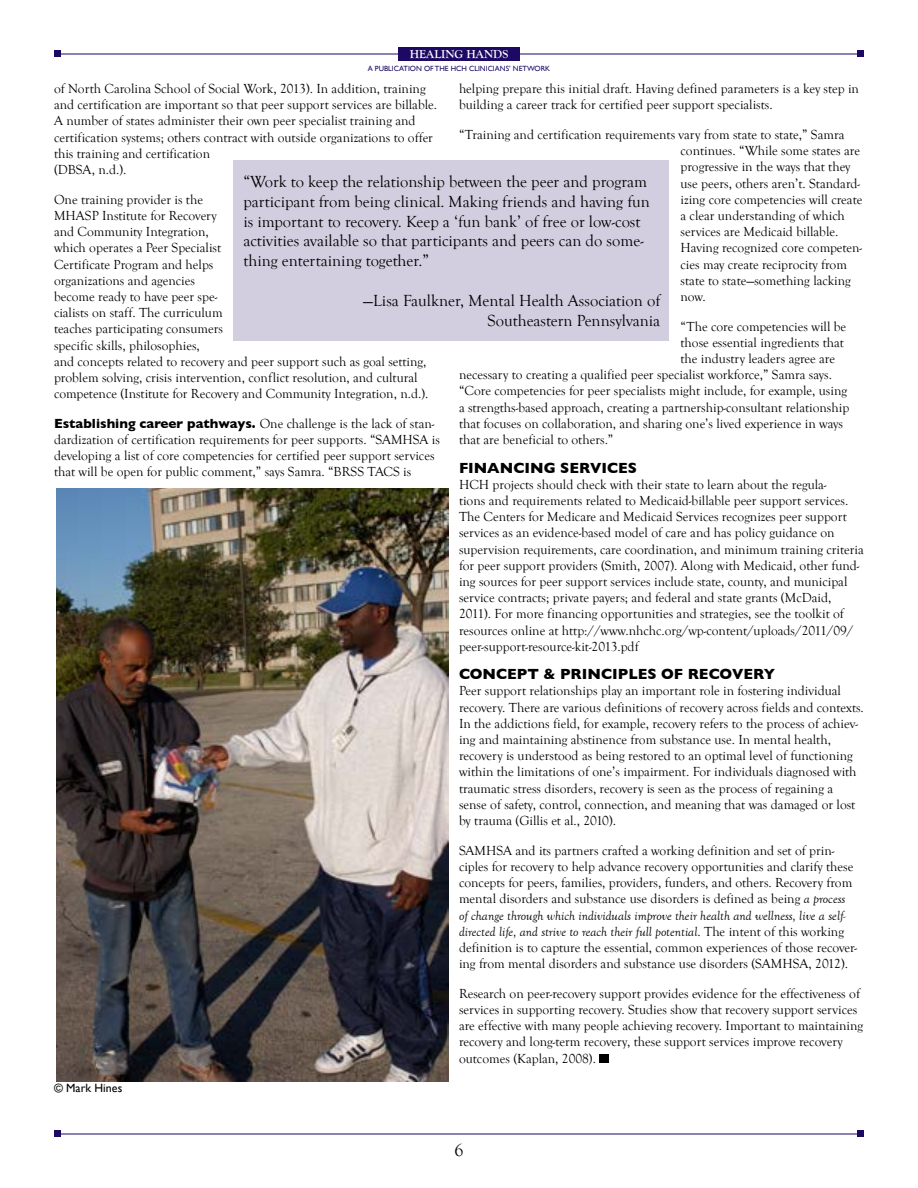
<style>
.page{position:relative;width:918px;height:1188px;background:#fff}
.page>*{position:absolute;margin:0;border:0;box-sizing:border-box;transform-origin:0 0}
.t1{font:18px "Goudy Old Style T";color:#000}
.t2{font:16.5px/19.8px "Goudy Old Style T";color:#000}
.t3{font:700 15px "Gill Sans";color:#000}
.t4{font:13.5px/16.2px "Goudy Old Style T";color:#000}
.t5{font:700 12px "Goudy Old Style T";color:#fff}
.t6{font:12px "Gill Sans";color:#000}
.t7{font:7.5px "Gill Sans";color:#1d0964}
.s1{font-family:"Gill Sans";font-weight:700}
.s2{font-style:italic}
</style>
<div class="page">
<hr style="left:54px;top:54px;width:810px;height:1px;background:#1d0964">
<div style="left:54px;top:51px;width:7px;height:6px;background:#1d0964"></div>
<div style="left:857px;top:51px;width:7px;height:6px;background:#1d0964"></div>
<hr style="left:54px;top:1134px;width:810px;height:1px;background:#1d0964">
<div style="left:54px;top:1131px;width:7px;height:6px;background:#1d0964"></div>
<div style="left:857px;top:1131px;width:7px;height:6px;background:#1d0964"></div>
<div style="left:398px;top:47px;width:122px;height:14px;background:#1d0964"></div>
<div style="left:233px;top:161px;width:436px;height:180px;background:#d2cee0"></div>
<img style="left:56px;top:488px;width:392px;height:593px">
<div style="left:600px;top:1054px;width:9px;height:9px;background:#000"></div>
<p class="t5" style="left:410px;top:47px;width:100px">HEALING HANDS</p>
<p class="t7" style="left:368px;top:64px;width:184px">A PUBLICATION OF THE HCH CLINICIANS’ NETWORK</p>
<p class="t4" style="left:54px;top:81px;width:385px">of North Carolina School of Social Work, 2013). In addition, training and certification are important so that peer support services are billable.<br>A number of states administer their own peer specialist training and certification systems; others contract with outside organizations to offer this training and certification<br>(DBSA, n.d.).</p>
<p class="t4" style="left:54px;top:192px;width:376px">One training provider is the<br>MHASP Institute for Recovery<br>and Community Integration,<br>which operates a Peer Specialist<br>Certificate Program and helps<br>organizations and agencies<br>become ready to have peer spe-<br>cialists on staff. The curriculum<br>teaches participating consumers<br>specific skills, philosophies,<br>and concepts related to recovery and peer support such as goal setting, problem solving, crisis intervention, conflict resolution, and cultural competence (Institute for Recovery and Community Integration, n.d.).</p>
<p class="t4" style="left:54px;top:416px;width:388px"><span class="s1">ESTABLISHING CAREER PATHWAYS.</span> One challenge is the lack of stan&shy;dardization of certification requirements for peer supports. “SAMHSA is developing a list of core competencies for certified peer support services that will be open for public comment,” says Samra. “BRSS TACS is</p>
<p class="t4" style="left:459px;top:81px;width:402px">helping prepare this initial draft. Having defined parameters is a key step in building a career track for certified peer support specialists.</p>
<p class="t4" style="left:681px;top:127px;width:183px;text-indent:-222px">“Training and certification requirements vary from state to state,” Samra continues. “While some states are progressive in the ways that they use peers, others aren’t. Standard&shy;izing core competencies will create a clear understanding of which services are Medicaid billable.<br>Having recognized core competen&shy;cies may create reciprocity from state to state—something lacking now.</p>
<p class="t4" style="left:681px;top:318px;width:167px">“The core competencies will be</p>
<p class="t4" style="left:681px;top:335px;width:165px">those essential ingredients that</p>
<p class="t4" style="left:681px;top:351px;width:156px">the industry leaders agree are</p>
<p class="t4" style="left:459px;top:367px;width:375px">necessary to creating a qualified peer specialist workforce,” Samra says.</p>
<p class="t4" style="left:459px;top:383px;width:390px">“Core competencies for peer specialists might include, for example, using</p>
<p class="t4" style="left:459px;top:399px;width:392px">a strengths-based approach, creating a partnership-consultant relationship</p>
<p class="t4" style="left:459px;top:416px;width:386px">that focuses on collaboration, and sharing one’s lived experience in ways</p>
<p class="t4" style="left:459px;top:432px;width:156px">that are beneficial to others.”</p>
<p class="t3" style="left:459px;top:459px;width:178px">FINANCING SERVICES</p>
<p class="t4" style="left:459px;top:477px;width:406px">HCH projects should check with their state to learn about the regula-<br>tions and requirements related to Medicaid-billable peer support services.<br>The Centers for Medicare and Medicaid Services recognizes peer support services as an evidence-based model of care and has policy guidance on supervision requirements, care coordination, and minimum training criteria for peer support providers (Smith, 2007). Along with Medicaid, other fund&shy;ing sources for peer support services include state, county, and municipal service contracts; private payers; and federal and state grants (McDaid, 2011). For more financing opportunities and strategies, see the toolkit of resources online at http://www.nhchc.org/wp-content/uploads/2011/09/ peer-support-resource-kit-2013.pdf</p>
<p class="t3" style="left:459px;top:665px;width:315px">CONCEPT &amp; PRINCIPLES OF RECOVERY</p>
<p class="t4" style="left:459px;top:683px;width:406px">Peer support relationships play an important role in fostering individual recovery. There are various definitions of recovery across fields and contexts.<br>In the addictions field, for example, recovery refers to the process of achiev&shy;ing and maintaining abstinence from substance use. In mental health, recovery is understood as being restored to an optimal level of functioning within the limitations of one’s impairment. For individuals diagnosed with traumatic stress disorders, recovery is seen as the process of regaining a sense of safety, control, connection, and meaning that was damaged or lost by trauma (Gillis et al., 2010).</p>
<p class="t4" style="left:459px;top:843px;width:400px">SAMHSA and its partners crafted a working definition and set of prin&shy;ciples for recovery to help advance recovery opportunities and clarify these concepts for peers, families, providers, funders, and others. Recovery from mental disorders and substance use disorders is defined as being <span class="s2">a process of change through which individuals improve their health and wellness, live a self&shy;directed life, and strive to reach their full potential</span>. The intent of this working definition is to capture the essential, common experiences of those recover&shy;ing from mental disorders and substance use disorders (SAMHSA, 2012).</p>
<p class="t4" style="left:459px;top:986px;width:406px">Research on peer-recovery support provides evidence for the effectiveness of services in supporting recovery. Studies show that recovery support services are effective with many people achieving recovery. Important to maintaining recovery and long-term recovery, these support services improve recovery outcomes (Kaplan, 2008).</p>
<p class="t2" style="left:243px;top:172px;width:408px">“Work to keep the relationship between the peer and program participant from being clinical. Making friends and having fun is important to recovery. Keep a ‘fun bank’ of free or low-cost activities available so that participants and peers can do some&shy;thing entertaining together.”</p>
<p class="t2" style="left:363px;top:291px;width:299px;text-align:right">—Lisa Faulkner, Mental Health Association of<br>Southeastern Pennsylvania</p>
<p class="t6" style="left:54px;top:1081px;width:70px">© Mark Hines</p>
<h1 class="t1" style="left:454px;top:1141px;width:10px">6</h1>
</div>
